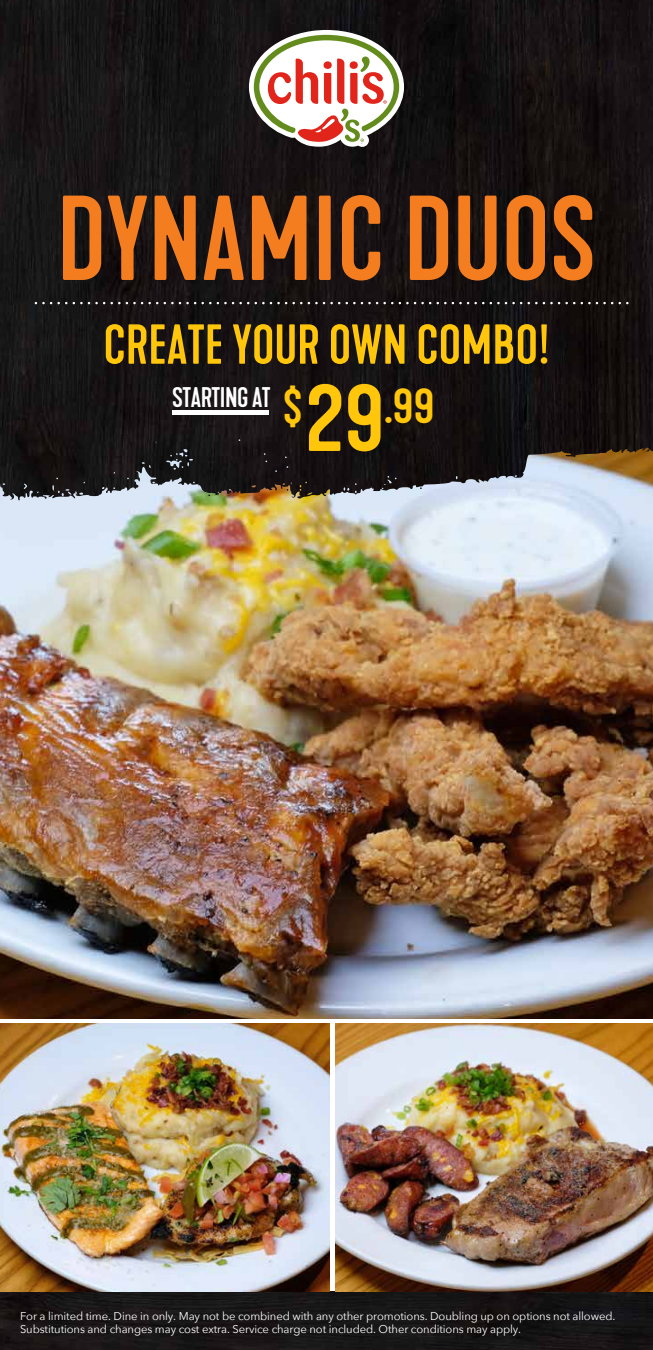
<style>
.page{position:relative;width:653px;height:1350px;background:#fff}
.page>*{position:absolute;margin:0;border:0;box-sizing:border-box;transform-origin:0 0}
.t1{font:500 112.5px "Kapra Neue";color:#f47d20}
.t2{font:500 52.5px "Kapra Neue";color:#ffc60b}
.t3{font:500 49.38px "Kapra Neue";color:#ffc60b}
.t4{font:500 26.5px "Kapra Neue";letter-spacing:-.02em;color:#fff}
.t5{font:11.25px/13.5px "Avenir Next";letter-spacing:-.01em;color:#fff}
.s1{font-size:47px}
.s2{font-size:95.12px}
</style>
<div class="page">
<img style="left:0;top:1291px;width:652px;height:59px">
<img style="left:0;top:440px;width:652px;height:579px">
<img style="left:0;top:1024px;width:329px;height:267px">
<img style="left:335px;top:1024px;width:317px;height:267px">
<div style="left:0;top:0;width:652px;height:439px;background:#151112"></div>
<img style="left:0;top:0;width:140px;height:500px">
<hr style="left:172px;top:410px;width:96px;height:4px;background:#fff">
<svg style="left:36px;top:302px;width:593px;height:2px"></svg>
<svg style="left:249px;top:30px;width:155px;height:117px"></svg>
<h1 class="t1" style="left:57px;top:171px;width:540px">DYNAMIC DUOS</h1>
<h2 class="t2" style="left:103px;top:313px;width:448px">CREATE YOUR OWN COMBO!</h2>
<h3 class="t4" style="left:172px;top:382px;width:100px">STARTING AT</h3>
<h3 class="t3" style="left:283px;top:375px;width:153px"><span class="s1">$</span><span class="s2">29</span>.99</h3>
<p class="t5" style="left:20px;top:1308px;width:596px">For a limited time. Dine in only. May not be combined with any other promotions. Doubling up on options not allowed.<br>Substitutions and changes may cost extra. Service charge not included. Other conditions may apply.</p>
</div>
